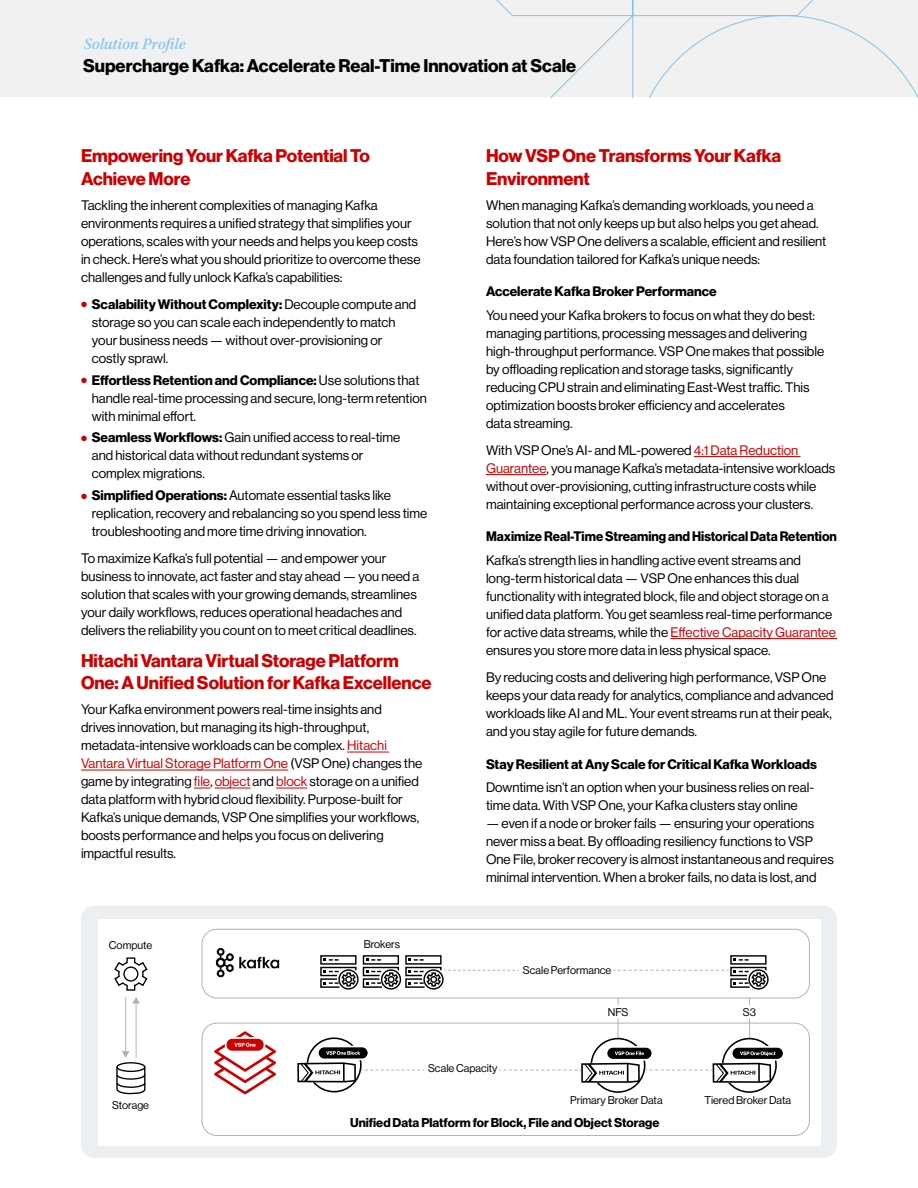
<style>
.page{position:relative;width:918px;height:1188px;background:#fff}
.page>*{position:absolute;margin:0;border:0;box-sizing:border-box;transform-origin:0 0}
.Primary-Subhead-Red{font:18px/22.5px "N Haas Grotesk DS Pro 75 Bd";letter-spacing:-.005em;color:#c00}
.t1{font:18px "N Haas Grotesk DS Pro 75 Bd";color:#000101}
.t2{font:italic 500 16.5px "Kepler Std";color:#83c4ed}
.Body{font:13.5px/18px "N Haas Grotesk DS Pro 55 Rg";color:#000101}
.Secondary-Subhead-Black{font:13.5px "N Haas Grotesk DS Pro 75 Bd";color:#000101}
.Secondary-Subhead-Black-2{font:13.5px "N Haas Grotesk DS Pro 75 Bd";color:#000101;scale:.96 1}
.t3{font:12.6px "N Haas Grotesk DS Pro 75 Bd";color:#000}
.t4{font:10.95px "N Haas Grotesk DS Pro 55 Rg";color:#000}
.s1{color:#c00}
.s2{font-family:"N Haas Grotesk DS Pro 75 Bd"}
</style>
<div class="page">
<div style="left:0;top:0;width:918px;height:97px;background:#f1f1f1"></div>
<svg style="left:496px;top:0;width:422px;height:98px"></svg>
<hr style="left:694px;top:456px;width:106px;height:1px;background:#c00">
<hr style="left:486px;top:474px;width:60px;height:1px;background:#c00">
<hr style="left:670px;top:638px;width:167px;height:1px;background:#c00">
<hr style="left:347px;top:752px;width:42px;height:1px;background:#c00">
<hr style="left:81px;top:770px;width:207px;height:1px;background:#c00">
<svg style="left:194px;top:788px;width:16px;height:1px"></svg>
<hr style="left:215px;top:788px;width:35px;height:1px;background:#c00">
<hr style="left:276px;top:788px;width:31px;height:1px;background:#c00">
<div style="left:81px;top:906px;width:756px;height:252px;background:#ebeff2;border-radius:14px"></div>
<div style="left:98px;top:919px;width:723px;height:227px;background:#fff"></div>
<img style="left:215px;top:948px;width:65px;height:30px">
<div style="left:320px;top:955px;width:37px;height:10px;border:1px solid #000"></div>
<div style="left:338px;top:969px;width:21px;height:21px;border:1px solid #000;border-radius:50%"></div>
<div style="left:363px;top:955px;width:36px;height:10px;border:1px solid #000"></div>
<div style="left:381px;top:969px;width:20px;height:21px;border:1px solid #000;border-radius:50%"></div>
<div style="left:405px;top:955px;width:37px;height:10px;border:1px solid #000"></div>
<div style="left:423px;top:969px;width:21px;height:21px;border:1px solid #000;border-radius:50%"></div>
<svg style="left:320px;top:959px;width:199px;height:30px"></svg>
<div style="left:430px;top:976px;width:7px;height:7px;border:1px solid #000;border-radius:50%"></div>
<div style="left:730px;top:955px;width:37px;height:10px;border:1px solid #000"></div>
<div style="left:748px;top:969px;width:21px;height:21px;border:1px solid #000;border-radius:50%"></div>
<svg style="left:214px;top:1031px;width:62px;height:63px"></svg>
<svg style="left:297px;top:1037px;width:127px;height:55px"></svg>
<svg style="left:114px;top:957px;width:34px;height:34px"></svg>
<div style="left:123px;top:966px;width:15px;height:16px;border:1px solid #000;border-radius:50%"></div>
<div style="left:116px;top:1062px;width:29px;height:10px;border:1px solid #000;border-radius:50%"></div>
<svg style="left:116px;top:1066px;width:30px;height:29px"></svg>
<hr style="left:125px;top:997px;width:1px;height:55px;background:#b3b3b3">
<svg style="left:122px;top:1051px;width:8px;height:7px"></svg>
<hr style="left:136px;top:1002px;width:1px;height:56px;background:#b3b3b3">
<svg style="left:132px;top:997px;width:8px;height:7px"></svg>
<div style="left:202px;top:1023px;width:608px;height:113px;border:1px solid #b3b3b3;border-radius:15px"></div>
<div style="left:202px;top:929px;width:608px;height:69px;border:1px solid #b3b3b3;border-radius:15px"></div>
<svg style="left:499px;top:1019px;width:284px;height:74px"></svg>
<svg style="left:614px;top:959px;width:153px;height:30px"></svg>
<p class="t2" style="left:84px;top:35px;width:104px">Solution Profile</p>
<h1 class="t1" style="left:83px;top:55px;width:495px">Supercharge Kafka: Accelerate Real-Time Innovation at Scale</h1>
<p class="Primary-Subhead-Red" style="left:81px;top:145px;width:290px">Empowering Your Kafka Potential To<br>Achieve More</p>
<p class="Body" style="left:81px;top:196px;width:341px">Tackling the inherent complexities of managing Kafka environments requires a unified strategy that simplifies your operations, scales with your needs and helps you keep costs in check. Here’s what you should prioritize to overcome these challenges and fully unlock Kafka’s capabilities:</p>
<p class="Body" style="left:92px;top:295px;width:326px;text-indent:-11px"><span class="s1">●</span> <span class="s2">Scalability Without Complexity:</span> Decouple compute and storage so you can scale each independently to match your business needs — without over-provisioning or costly sprawl.</p>
<p class="Body" style="left:92px;top:371px;width:337px;text-indent:-11px"><span class="s1">●</span> <span class="s2">Effortless Retention and Compliance:</span> Use solutions that handle real-time processing and secure, long-term retention with minimal effort.</p>
<p class="Body" style="left:92px;top:429px;width:310px;text-indent:-11px"><span class="s1">●</span> <span class="s2">Seamless Workflows:</span> Gain unified access to real-time and historical data without redundant systems or complex migrations.</p>
<p class="Body" style="left:92px;top:486px;width:337px;text-indent:-11px"><span class="s1">●</span> <span class="s2">Simplified Operations:</span> Automate essential tasks like replication, recovery and rebalancing so you spend less time troubleshooting and more time driving innovation.</p>
<p class="Body" style="left:81px;top:550px;width:340px">To maximize Kafka’s full potential — and empower your business to innovate, act faster and stay ahead — you need a solution that scales with your growing demands, streamlines your daily workflows, reduces operational headaches and delivers the reliability you count on to meet critical deadlines.</p>
<p class="Primary-Subhead-Red" style="left:81px;top:650px;width:352px">Hitachi Vantara Virtual Storage Platform<br>One: A Unified Solution for Kafka Excellence</p>
<p class="Body" style="left:81px;top:701px;width:343px">Your Kafka environment powers real-time insights and<br>drives innovation, but managing its high-throughput, metadata-intensive workloads can be complex. <span class="s1">Hitachi Vantara Virtual Storage Platform One</span> (VSP One) changes the game by integrating <span class="s1">file</span>, <span class="s1">object</span> and <span class="s1">block</span> storage on a unified data platform with hybrid cloud flexibility. Purpose-built for Kafka’s unique demands, VSP One simplifies your workflows, boosts performance and helps you focus on delivering impactful results.</p>
<p class="t4" style="left:109px;top:939px;width:45px">Compute</p>
<p class="t4" style="left:364px;top:937px;width:38px">Brokers</p>
<p class="Primary-Subhead-Red" style="left:486px;top:145px;width:297px">How VSP One Transforms Your Kafka<br>Environment</p>
<p class="Body" style="left:486px;top:196px;width:342px">When managing Kafka’s demanding workloads, you need a solution that not only keeps up but also helps you get ahead.<br>Here’s how VSP One delivers a scalable, efficient and resilient data foundation tailored for Kafka’s unique needs:</p>
<p class="Secondary-Subhead-Black" style="left:486px;top:284px;width:232px">Accelerate Kafka Broker Performance</p>
<p class="Body" style="left:486px;top:306px;width:340px">You need your Kafka brokers to focus on what they do best: managing partitions, processing messages and delivering high-throughput performance. VSP One makes that possible by offloading replication and storage tasks, significantly reducing CPU strain and eliminating East-West traffic. This optimization boosts broker efficiency and accelerates<br>data streaming.</p>
<p class="Body" style="left:486px;top:441px;width:351px">With VSP One’s AI- and ML-powered <span class="s1">4:1 Data Reduction Guarantee</span>, you manage Kafka’s metadata-intensive workloads without over-provisioning, cutting infrastructure costs while maintaining exceptional performance across your clusters.</p>
<p class="Secondary-Subhead-Black-2" style="left:486px;top:529px;width:367px">Maximize Real-Time Streaming and Historical Data Retention</p>
<p class="Body" style="left:486px;top:551px;width:351px">Kafka’s strength lies in handling active event streams and long-term historical data — VSP One enhances this dual functionality with integrated block, file and object storage on a unified data platform. You get seamless real-time performance for active data streams, while the <span class="s1">Effective Capacity Guarantee </span>ensures you store more data in less physical space.</p>
<p class="Body" style="left:486px;top:668px;width:349px">By reducing costs and delivering high performance, VSP One keeps your data ready for analytics, compliance and advanced workloads like AI and ML. Your event streams run at their peak, and you stay agile for future demands.</p>
<p class="Secondary-Subhead-Black" style="left:486px;top:756px;width:332px">Stay Resilient at Any Scale for Critical Kafka Workloads</p>
<p class="Body" style="left:486px;top:778px;width:330px">Downtime isn’t an option when your business relies on real&shy;time data. With VSP One, your Kafka clusters stay online</p>
<p class="Body" style="left:486px;top:814px;width:349px">— even if a node or broker fails — ensuring your operations never miss a beat. By offloading resiliency functions to VSP One File, broker recovery is almost instantaneous and requires minimal intervention. When a broker fails, no data is lost, and</p>
<p class="t4" style="left:523px;top:964px;width:90px">Scale Performance</p>
<p class="t4" style="left:608px;top:1006px;width:22px">NFS</p>
<p class="t4" style="left:743px;top:1006px;width:15px">S3</p>
<p class="t4" style="left:112px;top:1099px;width:39px">Storage</p>
<p class="t4" style="left:428px;top:1062px;width:71px">Scale Capacity</p>
<p class="t4" style="left:570px;top:1094px;width:94px">Primary Broker Data</p>
<p class="t4" style="left:704px;top:1094px;width:88px">Tiered Broker Data</p>
<p class="t3" style="left:350px;top:1116px;width:311px">Unified Data Platform for Block, File and Object Storage</p>
</div>
